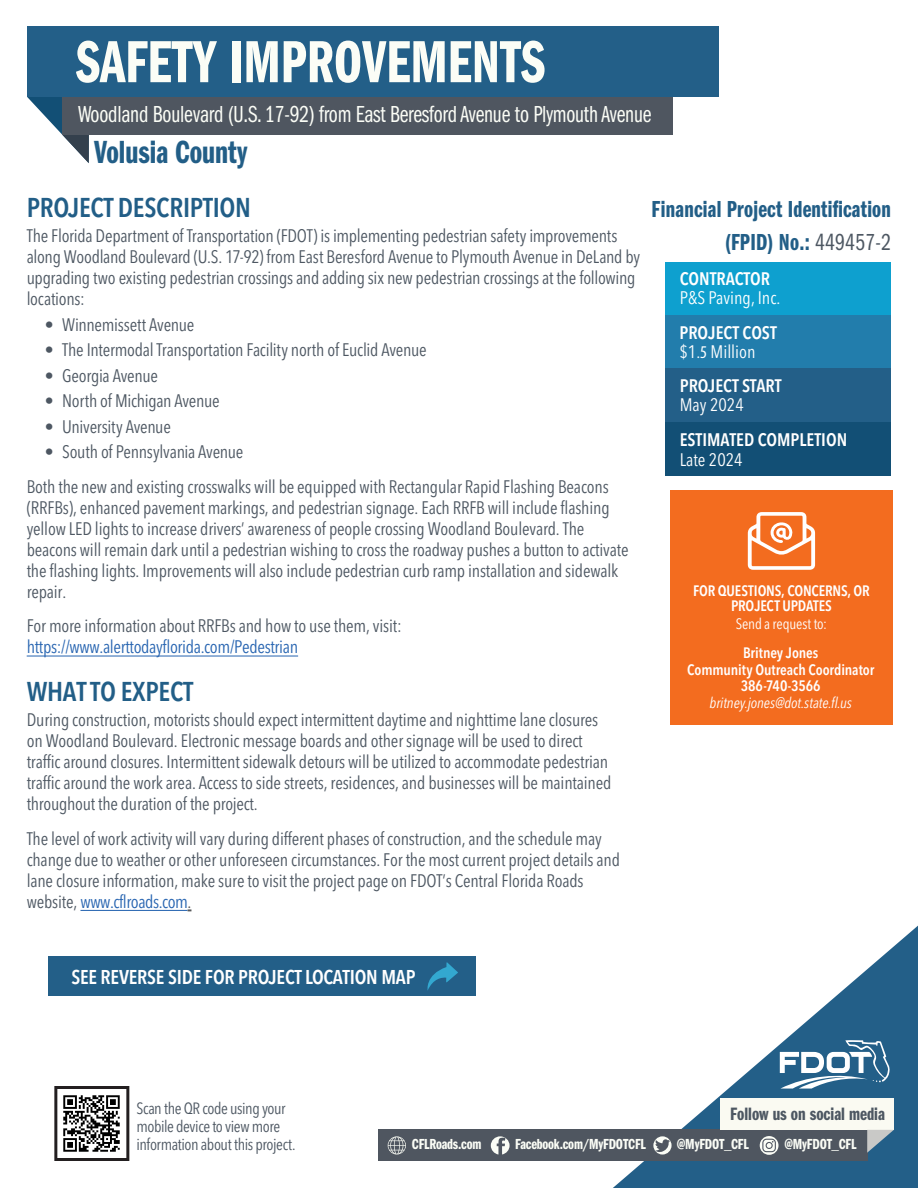
<style>
.page{position:relative;width:918px;height:1188px;background:#fff}
.page>*{position:absolute;margin:0;border:0;box-sizing:border-box;transform-origin:0 0}
.t1{font:61.5px "ITC Franklin Gothic Std Dm Cp";color:#fbfdf6;scale:.96 1}
.t2{font:33.15px "ITC Franklin Gothic Std Dm Cp";color:#225e87;scale:.96 1}
.t3{font:600 condensed 27px "Avenir Next LT Pro";letter-spacing:-.01em;color:#225e87}
.t4{font:24px "ITC Franklin Gothic Std Bk Cp";letter-spacing:-.01em;color:#fbfdf6;scale:.96 1}
.t5{font:24px "ITC Franklin Gothic Std Dm Cp";letter-spacing:.01em;color:#225e87;scale:.96 1}
.t6{font:600 condensed 19.8px "Avenir Next LT Pro";letter-spacing:-.01em;color:#fff}
.t7{font:18.6px "ITC Franklin Gothic Std Dm Cp";color:#4d5762}
.t8{font:condensed 18px/21px "Avenir Next LT Pro";letter-spacing:-.01em;color:#4d5762}
.t9{font:600 condensed 18px/19.2px "Avenir Next LT Pro";color:#fff}
.t10{font:condensed 18px "Avenir Next LT Pro";color:#fff}
.t11{font:condensed 16.2px/17.7px "Avenir Next LT Pro";letter-spacing:-.025em;color:#4d5762}
.t12{font:15.15px "ITC Franklin Gothic Std Dm Cp";letter-spacing:-.01em;color:#fbfdf6}
.t13{font:600 condensed 15px/16.5px "Avenir Next LT Pro";letter-spacing:-.005em;color:#fff;text-align:center}
.t14{font:condensed 15px "Avenir Next LT Pro";letter-spacing:-.01em;color:#fff}
.s1{color:#2865b1}
.s2{color:#57585a}
.s3{font-family:"ITC Franklin Gothic Std Bk Cp";color:#4d5762}
.s4{font-weight:400}
.s5{font-family:"Myriad Pro";font-weight:400}
.s6{font-weight:400;font-style:italic}
</style>
<div class="page">
<div style="left:48px;top:957px;width:427px;height:39px;background:#235f88"></div>
<svg style="left:427px;top:962px;width:31px;height:28px"></svg>
<div style="left:665px;top:368px;width:226px;height:54px;background:#235f88"></div>
<div style="left:665px;top:262px;width:226px;height:54px;background:#0ea0cf"></div>
<div style="left:665px;top:316px;width:226px;height:52px;background:#227dac"></div>
<div style="left:665px;top:422px;width:226px;height:54px;background:#124f75"></div>
<svg style="left:27px;top:97px;width:62px;height:66px"></svg>
<div style="left:27px;top:27px;width:691px;height:70px;background:#235f88"></div>
<svg style="left:613px;top:926px;width:305px;height:262px"></svg>
<svg style="left:129px;top:1040px;width:761px;height:50px"></svg>
<div style="left:378px;top:1130px;width:489px;height:31px;background:#4f5660"></div>
<svg style="left:491px;top:1136px;width:19px;height:19px"></svg>
<svg style="left:653px;top:1136px;width:19px;height:19px"></svg>
<svg style="left:388px;top:1136px;width:18px;height:18px"></svg>
<svg style="left:760px;top:1136px;width:19px;height:19px"></svg>
<div style="left:720px;top:1098px;width:174px;height:32px;background:#fafaf2"></div>
<svg style="left:867px;top:1130px;width:27px;height:23px"></svg>
<div style="left:670px;top:490px;width:222px;height:235px;background:#f36c1f"></div>
<svg style="left:748px;top:512px;width:67px;height:58px"></svg>
<div style="left:63px;top:97px;width:610px;height:38px;background:#4f5660"></div>
<img style="left:63px;top:1095px;width:57px;height:57px">
<div style="left:54px;top:1086px;width:75px;height:75px;border:3px solid #231f20"></div>
<hr style="left:27px;top:656px;width:271px;height:1px;background:#2865b1">
<hr style="left:80px;top:910px;width:108px;height:1px;background:#2865b1">
<p class="t1" style="left:76px;top:28px;width:490px">SAFETY IMPROVEMENTS</p>
<p class="t4" style="left:78px;top:101px;width:599px">Woodland Boulevard (U.S. 17-92) from East Beresford Avenue to Plymouth Avenue</p>
<p class="t2" style="left:94px;top:134px;width:161px">Volusia County</p>
<p class="t3" style="left:27px;top:191px;width:226px">PROJECT DESCRIPTION</p>
<p class="t8" style="left:27px;top:226px;width:615px">The Florida Department of Transportation (FDOT) is implementing pedestrian safety improvements along Woodland Boulevard (U.S. 17-92) from East Beresford Avenue to Plymouth Avenue in DeLand by upgrading two existing pedestrian crossings and adding six new pedestrian crossings at the following locations:</p>
<p class="t8" style="left:45px;top:314px;width:151px">• Winnemissett Avenue</p>
<p class="t8" style="left:45px;top:340px;width:383px">• The Intermodal Transportation Facility north of Euclid Avenue</p>
<p class="t8" style="left:45px;top:365px;width:115px">• Georgia Avenue</p>
<p class="t8" style="left:45px;top:391px;width:176px">• North of Michigan Avenue</p>
<p class="t8" style="left:45px;top:416px;width:128px">• University Avenue</p>
<p class="t8" style="left:45px;top:442px;width:200px">• South of Pennsylvania Avenue</p>
<p class="t8" style="left:27px;top:476px;width:603px">Both the new and existing crosswalks will be equipped with Rectangular Rapid Flashing Beacons (RRFBs), enhanced pavement markings, and pedestrian signage. Each RRFB will include flashing yellow LED lights to increase drivers’ awareness of people crossing Woodland Boulevard. The beacons will remain dark until a pedestrian wishing to cross the roadway pushes a button to activate the flashing lights. Improvements will also include pedestrian curb ramp installation and sidewalk repair.</p>
<p class="t8" style="left:27px;top:616px;width:377px">For more information about RRFBs and how to use them, visit: <span class="s1">https://www.alerttodayflorida.com/Pedestrian</span></p>
<p class="t3" style="left:27px;top:675px;width:168px">WHAT TO EXPECT</p>
<p class="t8" style="left:27px;top:709px;width:586px">During construction, motorists should expect intermittent daytime and nighttime lane closures on Woodland Boulevard. Electronic message boards and other signage will be used to direct traffic around closures. Intermittent sidewalk detours will be utilized to accommodate pedestrian traffic around the work area. Access to side streets, residences, and businesses will be maintained throughout the duration of the project.</p>
<p class="t8" style="left:27px;top:828px;width:595px">The level of work activity will vary during different phases of construction, and the schedule may change due to weather or other unforeseen circumstances. For the most current project details and lane closure information, make sure to visit the project page on FDOT’s Central Florida Roads website, <span class="s1">www.cflroads.com</span><span class="s2">.</span></p>
<p class="t5" style="left:652px;top:195px;width:251px">Financial Project Identification</p>
<p class="t5" style="left:725px;top:229px;width:174px">(FPID) No.: <span class="s3">449457-2</span></p>
<p class="t9" style="left:680px;top:269px;width:92px">CONTRACTOR</p>
<p class="t10" style="left:680px;top:287px;width:102px">P&amp;S Paving, Inc.</p>
<p class="t9" style="left:679px;top:323px;width:99px">PROJECT COST <span class="s4">$1.</span><span class="s5">5</span> <span class="s4">Million</span></p>
<p class="t9" style="left:680px;top:376px;width:103px">PROJECT START</p>
<p class="t10" style="left:680px;top:394px;width:66px">May 2024</p>
<p class="t9" style="left:680px;top:430px;width:169px">ESTIMATED COMPLETION</p>
<p class="t10" style="left:680px;top:448px;width:64px">Late 2024</p>
<p class="t13" style="left:693px;top:582px;width:178px;line-height:15.6px">FOR QUESTIONS, CONCERNS, OR<br>PROJECT UPDATES</p>
<p class="t14" style="left:736px;top:615px;width:93px">Send a request to:</p>
<p class="t13" style="left:687px;top:645px;width:188px">Britney Jones<br>Community Outreach Coordinator<br>386-740-3566 <span class="s6">britney.jones@dot.state.fl.us</span></p>
<p class="t6" style="left:71px;top:965px;width:346px">SEE REVERSE SIDE FOR PROJECT LOCATION MAP</p>
<p class="t11" style="left:136px;top:1100px;width:161px">Scan the QR code using your mobile device to view more information about this project.</p>
<p class="t7" style="left:730px;top:1103px;width:156px">Follow us on social media</p>
<p class="t12" style="left:412px;top:1136px;width:71px">CFLRoads.com</p>
<p class="t12" style="left:515px;top:1136px;width:132px">Facebook.com/MyFDOTCFL</p>
<p class="t12" style="left:677px;top:1136px;width:74px">@MyFDOT_CFL</p>
<p class="t12" style="left:784px;top:1136px;width:74px">@MyFDOT_CFL</p>
</div>
